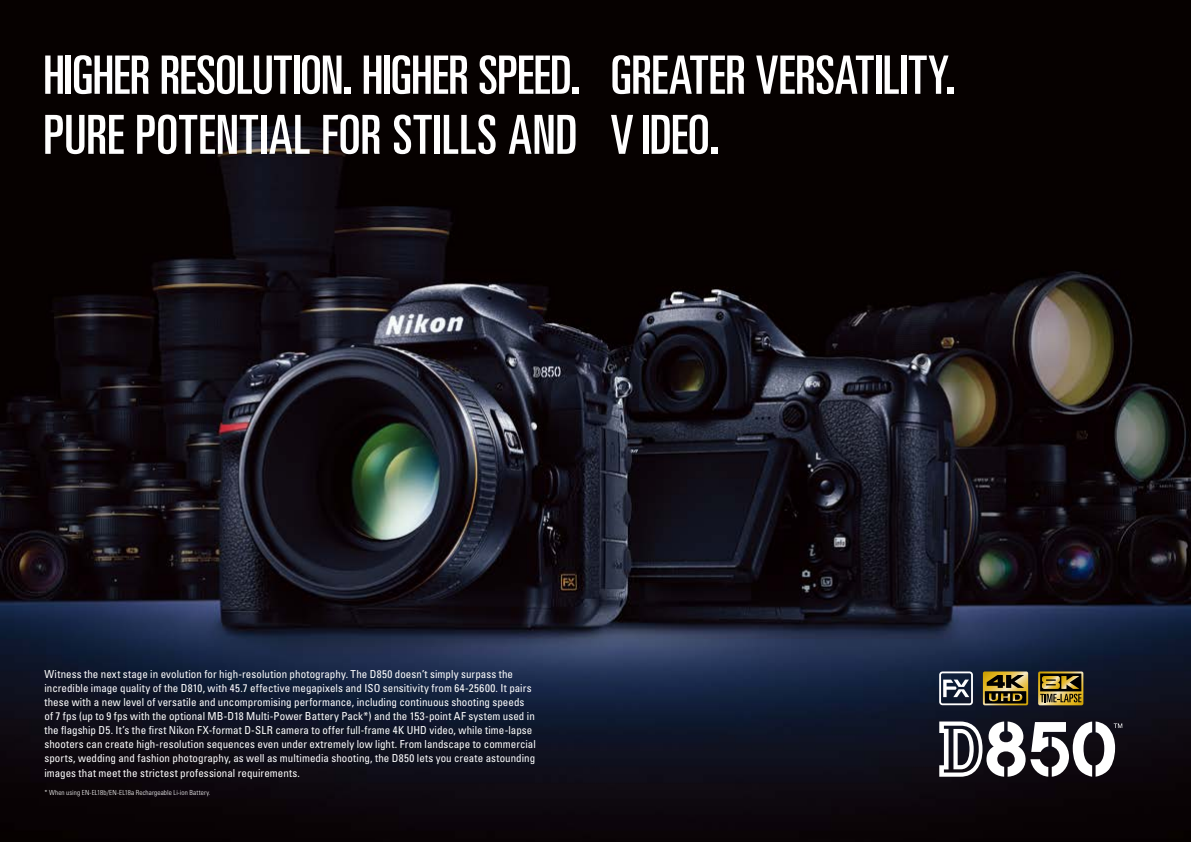
<style>
.page{position:relative;width:1191px;height:842px;background:#fff}
.page>*{position:absolute;margin:0;border:0;box-sizing:border-box;transform-origin:0 0}
.t1{font:ultra-condensed 53.9px "Univers";letter-spacing:.01em;color:#fff}
.t2{font:ultra-condensed 53px "Univers";letter-spacing:-.01em;color:#fff}
.t3{font:condensed 11px/14.1px "Univers";letter-spacing:.005em;color:#fff}
.t4{font:300 condensed 7px "Univers";letter-spacing:.02em;color:#fff}
</style>
<div class="page">
<img style="left:0;top:0;width:1191px;height:842px">
<svg style="left:983px;top:671px;width:45px;height:34px"></svg>
<svg style="left:1038px;top:671px;width:45px;height:34px"></svg>
<svg style="left:939px;top:671px;width:34px;height:34px"></svg>
<svg style="left:939px;top:721px;width:183px;height:56px"></svg>
<h2 class="t2" style="left:43px;top:45px;width:913px">HIGHER RESOLUTION. HIGHER SPEED. GREATER VERSATILITY.</h2>
<h1 class="t1" style="left:43px;top:104px;width:677px">PURE POTENTIAL FOR STILLS AND V IDEO.</h1>
<p class="t3" style="left:44px;top:667px;width:493px">Witness the next stage in evolution for high-resolution photography. The D850 doesn’t simply surpass the incredible image quality of the D810, with 45.7 effective megapixels and ISO sensitivity from 64-25600. It pairs these with a new level of versatile and uncompromising performance, including continuous shooting speeds<br>of 7 fps (up to 9 fps with the optional MB-D18 Multi-Power Battery Pack*) and the 153-point AF system used in the flagship D5. It’s the first Nikon FX-format D-SLR camera to offer full-frame 4K UHD video, while time-lapse shooters can create high-resolution sequences even under extremely low light. From landscape to commercial sports, wedding and fashion photography, as well as multimedia shooting, the D850 lets you create astounding images that meet the strictest professional requirements.</p>
<p class="t4" style="left:44px;top:788px;width:168px">* When using EN-EL18b/EN-EL18a Rechargeable Li-ion Battery.</p>
</div>
